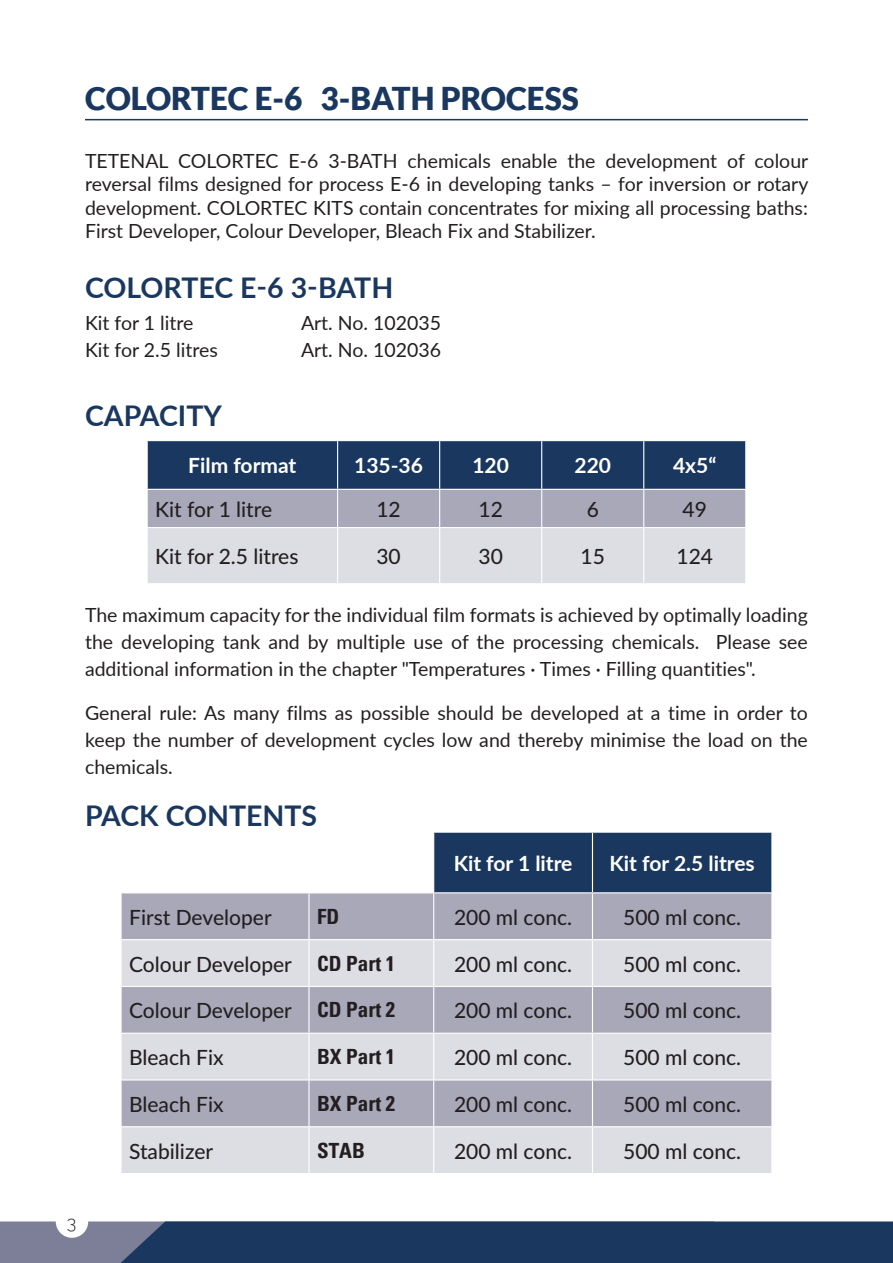
<style>
.page{position:relative;width:893px;height:1263px;background:#fff}
.page>*{position:absolute;margin:0;border:0;box-sizing:border-box;transform-origin:0 0}
.B_head{font:900 31.5px "Lato";color:#1a385f}
.B_head_2{font:700 28.5px "Lato";color:#1a385f}
.Tb_body{font:500 21px "Lato";color:#231f20}
.Tb_head{font:700 21px "Lato";color:#fff}
.Tb_body-2{font:700 condensed 21px "Univers";color:#231f20}
.body_text{font:19.5px/27px "Lato";color:#231f20;text-align:justify}
.t1{font:300 18px "Raleway";color:#231f20}
.s1{color:#fff}
</style>
<div class="page">
<hr style="left:85px;top:119px;width:723px;height:1px;background:#1a385f">
<svg style="left:148px;top:441px;width:597px;height:142px;background:#8d97ab"></svg>
<hr style="left:337px;top:441px;width:1px;height:48px;background:#fff">
<hr style="left:439px;top:441px;width:1px;height:48px;background:#fff">
<hr style="left:541px;top:441px;width:1px;height:48px;background:#fff">
<hr style="left:643px;top:441px;width:1px;height:48px;background:#fff">
<hr style="left:147px;top:489px;width:191px;height:1px;background:#fff">
<hr style="left:338px;top:489px;width:102px;height:1px;background:#fff">
<hr style="left:337px;top:490px;width:1px;height:37px;background:#fff">
<hr style="left:440px;top:489px;width:102px;height:1px;background:#fff">
<hr style="left:439px;top:490px;width:1px;height:37px;background:#fff">
<hr style="left:542px;top:489px;width:102px;height:1px;background:#fff">
<hr style="left:541px;top:490px;width:1px;height:37px;background:#fff">
<hr style="left:644px;top:489px;width:102px;height:1px;background:#fff">
<hr style="left:643px;top:490px;width:1px;height:37px;background:#fff">
<hr style="left:147px;top:527px;width:191px;height:1px;background:#fff">
<hr style="left:338px;top:527px;width:102px;height:1px;background:#fff">
<hr style="left:337px;top:528px;width:1px;height:55px;background:#fff">
<hr style="left:440px;top:527px;width:102px;height:1px;background:#fff">
<hr style="left:439px;top:528px;width:1px;height:55px;background:#fff">
<hr style="left:542px;top:527px;width:102px;height:1px;background:#fff">
<hr style="left:541px;top:528px;width:1px;height:55px;background:#fff">
<hr style="left:644px;top:527px;width:102px;height:1px;background:#fff">
<hr style="left:643px;top:528px;width:1px;height:55px;background:#fff">
<div style="left:434px;top:833px;width:337px;height:59px;background:#1a385f"></div>
<div style="left:122px;top:893px;width:649px;height:46px;background:#a8a8b9"></div>
<svg style="left:122px;top:940px;width:649px;height:233px;background:#c8c8d3"></svg>
<hr style="left:592px;top:833px;width:1px;height:59px;background:#fff">
<hr style="left:308px;top:893px;width:2px;height:46px;background:#fff">
<hr style="left:433px;top:893px;width:1px;height:46px;background:#fff">
<hr style="left:592px;top:893px;width:1px;height:46px;background:#fff">
<hr style="left:308px;top:940px;width:2px;height:46px;background:#fff">
<hr style="left:433px;top:940px;width:1px;height:46px;background:#fff">
<hr style="left:592px;top:940px;width:1px;height:46px;background:#fff">
<hr style="left:120px;top:986px;width:189px;height:1px;background:#fff">
<hr style="left:309px;top:986px;width:125px;height:1px;background:#fff">
<hr style="left:308px;top:987px;width:2px;height:46px;background:#fff">
<hr style="left:434px;top:986px;width:158px;height:1px;background:#fff">
<hr style="left:433px;top:987px;width:1px;height:46px;background:#fff">
<hr style="left:592px;top:986px;width:180px;height:1px;background:#fff">
<hr style="left:592px;top:987px;width:1px;height:46px;background:#fff">
<hr style="left:120px;top:1033px;width:189px;height:1px;background:#fff">
<hr style="left:309px;top:1033px;width:125px;height:1px;background:#fff">
<hr style="left:308px;top:1034px;width:2px;height:45px;background:#fff">
<hr style="left:434px;top:1033px;width:158px;height:1px;background:#fff">
<hr style="left:433px;top:1034px;width:1px;height:45px;background:#fff">
<hr style="left:592px;top:1033px;width:180px;height:1px;background:#fff">
<hr style="left:592px;top:1034px;width:1px;height:45px;background:#fff">
<hr style="left:120px;top:1079px;width:189px;height:1px;background:#fff">
<hr style="left:309px;top:1079px;width:125px;height:1px;background:#fff">
<hr style="left:308px;top:1080px;width:2px;height:46px;background:#fff">
<hr style="left:434px;top:1079px;width:158px;height:1px;background:#fff">
<hr style="left:433px;top:1080px;width:1px;height:46px;background:#fff">
<hr style="left:592px;top:1079px;width:180px;height:1px;background:#fff">
<hr style="left:592px;top:1080px;width:1px;height:46px;background:#fff">
<hr style="left:120px;top:1126px;width:189px;height:1px;background:#fff">
<hr style="left:309px;top:1126px;width:125px;height:1px;background:#fff">
<hr style="left:308px;top:1127px;width:2px;height:46px;background:#fff">
<hr style="left:434px;top:1126px;width:158px;height:1px;background:#fff">
<hr style="left:433px;top:1127px;width:1px;height:46px;background:#fff">
<hr style="left:592px;top:1126px;width:180px;height:1px;background:#fff">
<hr style="left:592px;top:1127px;width:1px;height:46px;background:#fff">
<svg style="left:0;top:1221px;width:893px;height:42px;background:#2a4468"></svg>
<div style="left:56px;top:1205px;width:32px;height:33px;background:#fff;border-radius:50%"></div>
<p class="B_head" style="left:85px;top:80px;width:495px">COLORTEC E-6 3-BATH PROCESS</p>
<p class="body_text" style="left:85px;top:148px;width:725px;line-height:23.4px">TETENAL COLORTEC E-6 3-BATH chemicals enable the development of colour reversal films designed for process E-6 in developing tanks – for inversion or rotary development. COLORTEC KITS contain concentrates for mixing all processing baths:<br>First Developer, Colour Developer, Bleach Fix and Stabilizer.</p>
<p class="B_head_2" style="left:85px;top:266px;width:310px">COLORTEC E-6 3-BATH</p>
<p class="body_text" style="left:85px;top:308px;width:110px">Kit for 1 litre</p>
<p class="body_text" style="left:301px;top:308px;width:141px">Art. No. 102035</p>
<p class="body_text" style="left:85px;top:336px;width:134px">Kit for 2.5 litres</p>
<p class="body_text" style="left:301px;top:336px;width:141px">Art. No. 102036</p>
<p class="B_head_2" style="left:85px;top:394px;width:138px">CAPACITY</p>
<p class="Tb_head" style="left:188px;top:450px;width:110px">Film format</p>
<p class="Tb_head" style="left:354px;top:450px;width:70px">135-36</p>
<p class="Tb_head" style="left:472px;top:450px;width:38px">120</p>
<p class="Tb_head" style="left:574px;top:450px;width:38px">220</p>
<p class="Tb_head" style="left:673px;top:450px;width:45px">4x5“</p>
<p class="Tb_body" style="left:155px;top:494px;width:119px">Kit for 1 litre</p>
<p class="Tb_body" style="left:376px;top:494px;width:26px">12</p>
<p class="Tb_body" style="left:478px;top:494px;width:26px">12</p>
<p class="Tb_body" style="left:587px;top:494px;width:14px">6</p>
<p class="Tb_body" style="left:683px;top:494px;width:26px">49</p>
<p class="Tb_body" style="left:155px;top:541px;width:145px">Kit for 2.5 litres</p>
<p class="Tb_body" style="left:376px;top:541px;width:26px">30</p>
<p class="Tb_body" style="left:478px;top:541px;width:26px">30</p>
<p class="Tb_body" style="left:581px;top:541px;width:26px">15</p>
<p class="Tb_body" style="left:676px;top:541px;width:38px">124</p>
<p class="body_text" style="left:85px;top:601px;width:724px">The maximum capacity for the individual film formats is achieved by optimally loading the developing tank and by multiple use of the processing chemicals. Please see additional information in the chapter "Temperatures ∙ Times ∙ Filling quantities".</p>
<p class="body_text" style="left:85px;top:699px;width:724px">General rule: As many films as possible should be developed at a time in order to keep the number of development cycles low and thereby minimise the load on the chemicals. <span class="s1">.</span></p>
<p class="B_head_2" style="left:85px;top:794px;width:234px">PACK CONTENTS</p>
<p class="Tb_head" style="left:454px;top:848px;width:120px">Kit for 1 litre</p>
<p class="Tb_head" style="left:610px;top:848px;width:147px">Kit for 2.5 litres</p>
<p class="Tb_body" style="left:129px;top:902px;width:144px">First Developer</p>
<p class="Tb_body-2" style="left:317px;top:903px;width:24px">FD</p>
<p class="Tb_body" style="left:454px;top:902px;width:120px">200 ml conc.</p>
<p class="Tb_body" style="left:623px;top:902px;width:120px">500 ml conc.</p>
<p class="Tb_body" style="left:129px;top:949px;width:164px">Colour Developer</p>
<p class="Tb_body-2" style="left:317px;top:950px;width:80px">CD Part 1</p>
<p class="Tb_body" style="left:454px;top:949px;width:120px">200 ml conc.</p>
<p class="Tb_body" style="left:623px;top:949px;width:120px">500 ml conc.</p>
<p class="Tb_body" style="left:129px;top:995px;width:164px">Colour Developer</p>
<p class="Tb_body-2" style="left:317px;top:997px;width:80px">CD Part 2</p>
<p class="Tb_body" style="left:454px;top:995px;width:120px">200 ml conc.</p>
<p class="Tb_body" style="left:623px;top:995px;width:120px">500 ml conc.</p>
<p class="Tb_body" style="left:129px;top:1042px;width:96px">Bleach Fix</p>
<p class="Tb_body-2" style="left:317px;top:1044px;width:80px">BX Part 1</p>
<p class="Tb_body" style="left:454px;top:1042px;width:120px">200 ml conc.</p>
<p class="Tb_body" style="left:623px;top:1042px;width:120px">500 ml conc.</p>
<p class="Tb_body" style="left:129px;top:1089px;width:96px">Bleach Fix</p>
<p class="Tb_body-2" style="left:317px;top:1090px;width:80px">BX Part 2</p>
<p class="Tb_body" style="left:454px;top:1089px;width:120px">200 ml conc.</p>
<p class="Tb_body" style="left:623px;top:1089px;width:120px">500 ml conc.</p>
<p class="Tb_body" style="left:129px;top:1136px;width:86px">Stabilizer</p>
<p class="Tb_body-2" style="left:317px;top:1137px;width:49px">STAB</p>
<p class="Tb_body" style="left:454px;top:1136px;width:120px">200 ml conc.</p>
<p class="Tb_body" style="left:623px;top:1136px;width:120px">500 ml conc.</p>
<p class="t1" style="left:67px;top:1212px;width:11px">3</p>
</div>
